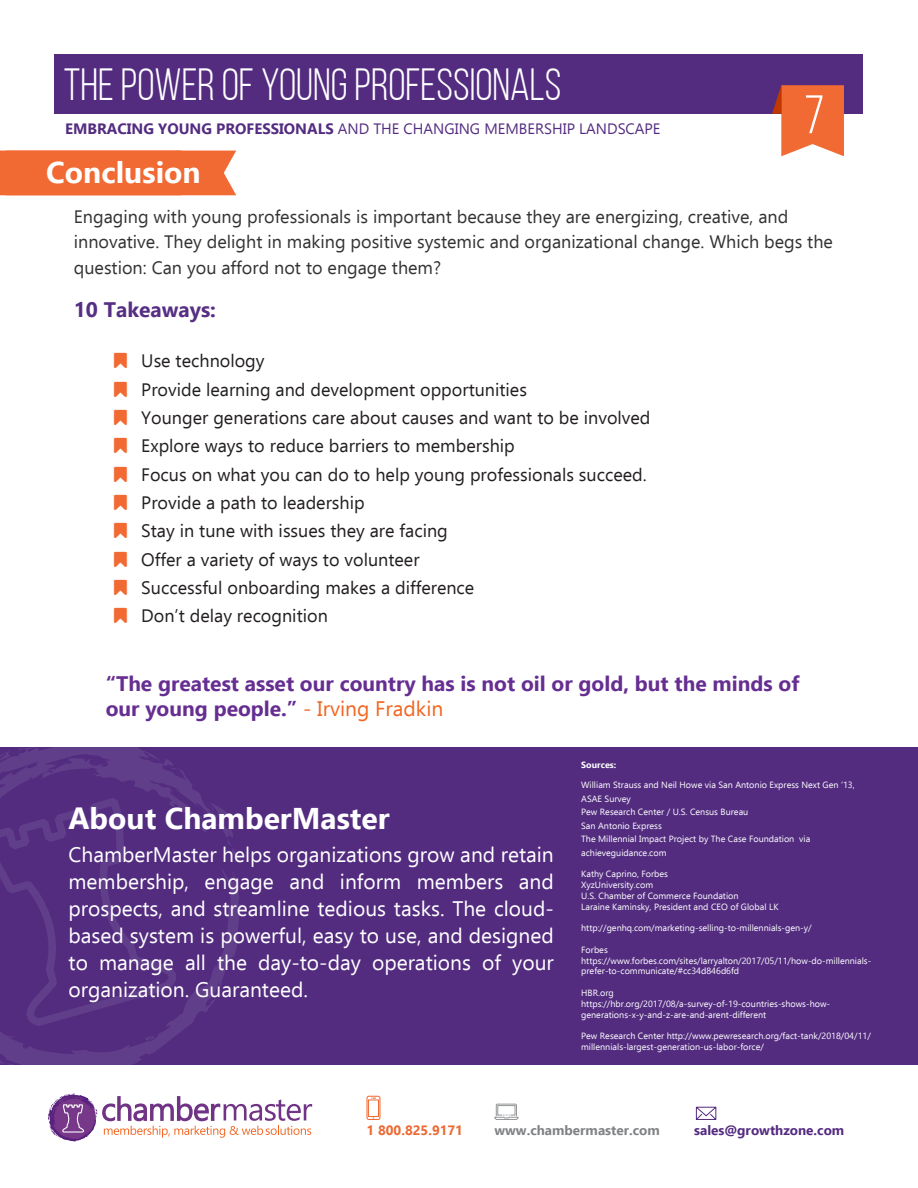
<style>
.page{position:relative;width:918px;height:1188px;background:#fff}
.page>*{position:absolute;margin:0;border:0;box-sizing:border-box;transform-origin:0 0}
.t1{font:54px "Bebas Neue";color:#fff}
.t2{font:45px "Bebas Neue";color:#fff}
.t3{font:700 30px "Ebrima";color:#fff}
.t4{font:21px/27px "Ebrima";color:#fff;text-align:justify}
.t5{font:700 21px/25.2px "Ebrima";color:#662e91}
.t6{font:700 21px "Ebrima";color:#562f84}
.t7{font:18px/28.3px "Ebrima";color:#231f20}
.t8{font:18px/25.5px "Ebrima";color:#333}
.t9{font:15px "Ebrima";color:#532c80}
.t10{font:700 13.5px "Ebrima";color:#808285}
.t11{font:700 13.5px "Ebrima";color:#542b80}
.t12{font:700 13.5px "Ebrima";color:#ed6933}
.t13{font:9px/10.8px "Ebrima";color:#fff}
.t14{font:700 9px "Ebrima";color:#fff}
.s1{font-weight:700}
.s2{font-weight:400;color:#f26621}
</style>
<div class="page">
<div style="left:55px;top:54px;width:808px;height:60px;background:#532c80"></div>
<svg style="left:772px;top:85px;width:72px;height:71px"></svg>
<svg style="left:366px;top:1095px;width:15px;height:25px"></svg>
<svg style="left:48px;top:1094px;width:264px;height:48px"></svg>
<svg style="left:494px;top:1103px;width:25px;height:17px"></svg>
<svg style="left:695px;top:1106px;width:22px;height:14px"></svg>
<div style="left:0;top:748px;width:918px;height:317px;background:#532c80"></div>
<svg style="left:0;top:748px;width:241px;height:317px"></svg>
<svg style="left:90px;top:769px;width:6px;height:8px"></svg>
<svg style="left:59px;top:761px;width:10px;height:4px"></svg>
<svg style="left:0;top:1030px;width:16px;height:35px"></svg>
<svg style="left:194px;top:802px;width:46px;height:61px"></svg>
<svg style="left:0;top:792px;width:184px;height:238px"></svg>
<div style="left:0;top:151px;width:236px;height:44px;background:#f26a33"></div>
<h2 class="t2" style="left:64px;top:60px;width:499px">THE POWER OF YOUNG PROFESSIONALS</h2>
<h3 class="t9" style="left:65px;top:118px;width:597px"><span class="s1">EMBRACING YOUNG PROFESSIONALS</span> AND THE CHANGING MEMBERSHIP LANDSCAPE</h3>
<h3 class="t3" style="left:46px;top:150px;width:156px">Conclusion</h3>
<h1 class="t1" style="left:804px;top:86px;width:22px">7</h1>
<h3 class="t8" style="left:74px;top:203px;width:761px">Engaging with young professionals is important because they are energizing, creative, and innovative. They delight in making positive systemic and organizational change. Which begs the question: Can you afford not to engage them?</h3>
<h3 class="t6" style="left:74px;top:294px;width:144px">10 Takeaways:</h3>
<p class="t7" style="left:141px;top:346px;width:511px">Use technology<br>Provide learning and development opportunities<br>Younger generations care about causes and want to be involved Explore ways to reduce barriers to membership<br>Focus on what you can do to help young professionals succeed.<br>Provide a path to leadership<br>Stay in tune with issues they are facing<br>Offer a variety of ways to volunteer<br>Successful onboarding makes a difference<br>Don’t delay recognition</p>
<h3 class="t5" style="left:106px;top:670px;width:695px">“The greatest asset our country has is not oil or gold, but the minds of our young people.” <span class="s2">- Irving Fradkin</span></h3>
<h3 class="t3" style="left:69px;top:796px;width:323px">About ChamberMaster</h3>
<p class="t4" style="left:69px;top:841px;width:487px">ChamberMaster helps organizations grow and retain membership, engage and inform members and prospects, and streamline tedious tasks. The cloud&shy;based system is powerful, easy to use, and designed to manage all the day-to-day operations of your organization. Guaranteed.</p>
<p class="t14" style="left:581px;top:758px;width:37px">Sources:</p>
<p class="t13" style="left:581px;top:778px;width:275px;line-height:13.5px">William Strauss and Neil Howe via San Antonio Express Next Gen ‘13, ASAE Survey<br>Pew Research Center / U.S. Census Bureau<br>San Antonio Express<br>The Millennial Impact Project by The Case Foundation via achieveguidance.com</p>
<p class="t13" style="left:581px;top:869px;width:199px">Kathy Caprino, Forbes<br>XyzUniversity.com<br>U.S. Chamber of Commerce Foundation<br>Laraine Kaminsky, President and CEO of Global LK</p>
<p class="t13" style="left:581px;top:923px;width:232px">http://genhq.com/marketing-selling-to-millennials-gen-y/</p>
<p class="t13" style="left:581px;top:944px;width:292px">Forbes https://www.forbes.com/sites/larryalton/2017/05/11/how-do-millennials&shy;prefer-to-communicate/#cc34d846d6fd</p>
<p class="t13" style="left:581px;top:987px;width:250px">HBR.org https://hbr.org/2017/08/a-survey-of-19-countries-shows-how&shy;generations-x-y-and-z-are-and-arent-different</p>
<p class="t13" style="left:581px;top:1031px;width:291px">Pew Research Center http://www.pewresearch.org/fact-tank/2018/04/11/ millennials-largest-generation-us-labor-force/</p>
<h3 class="t12" style="left:367px;top:1120px;width:98px">1 800.825.9171</h3>
<h3 class="t10" style="left:494px;top:1120px;width:167px">www.chambermaster.com</h3>
<h3 class="t11" style="left:694px;top:1120px;width:152px">sales@growthzone.com</h3>
</div>
